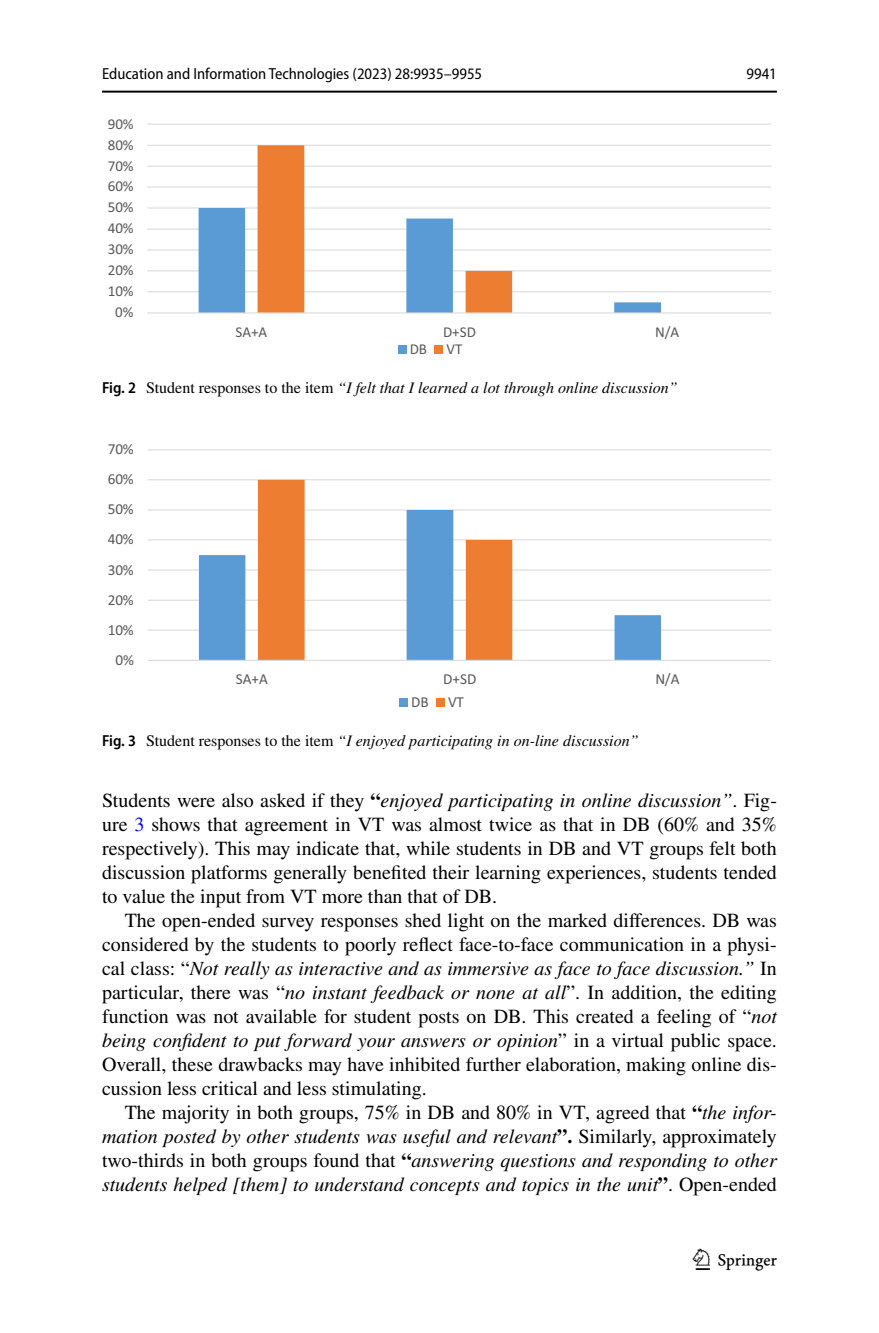
<style>
.page{position:relative;width:879px;height:1333px;background:#fff}
.page>*{position:absolute;margin:0;border:0;box-sizing:border-box;transform-origin:0 0}
.t1{font:30px "Springnew Regular 3";color:#000}
.t2{font:20px/24px "STIX";color:#000;text-align:justify}
.t3{font:italic 20px/24px "STIX";color:#000;text-align:justify}
.t4{font:italic 16px "STIX";color:#000}
.t5{font:semi-condensed 16px "Myriad Pro";color:#000}
.t6{font:15.2px "Calibri 2";color:#595959}
.t7{font:15px "Calibri";color:#595959}
.s1{font-family:"Myriad Pro";font-weight:600;font-style:normal;font-stretch:semi-condensed}
.s2{font-style:normal}
.s3{font-weight:700}
.s4{font-style:italic}
.s5{color:#00f}
.s6{font-weight:700;font-style:normal}
</style>
<div class="page">
<hr style="left:102px;top:91px;width:675px;height:2px;background:#000">
<hr style="left:147px;top:291px;width:624px;height:1px;background:#d9d9d9">
<hr style="left:147px;top:270px;width:624px;height:1px;background:#d9d9d9">
<hr style="left:147px;top:249px;width:624px;height:1px;background:#d9d9d9">
<hr style="left:147px;top:228px;width:624px;height:2px;background:#d9d9d9">
<hr style="left:147px;top:207px;width:624px;height:1px;background:#d9d9d9">
<hr style="left:147px;top:186px;width:624px;height:1px;background:#d9d9d9">
<hr style="left:147px;top:166px;width:624px;height:1px;background:#d9d9d9">
<hr style="left:147px;top:145px;width:624px;height:1px;background:#d9d9d9">
<hr style="left:147px;top:124px;width:624px;height:1px;background:#d9d9d9">
<svg style="left:199px;top:208px;width:462px;height:104px"></svg>
<svg style="left:257px;top:145px;width:255px;height:167px"></svg>
<hr style="left:147px;top:312px;width:624px;height:1px;background:#d9d9d9">
<div style="left:398px;top:345px;width:8px;height:8px;background:#5b9bd5"></div>
<div style="left:435px;top:345px;width:8px;height:8px;background:#ed7d31"></div>
<hr style="left:148px;top:629px;width:623px;height:1px;background:#d9d9d9">
<hr style="left:148px;top:599px;width:623px;height:1px;background:#d9d9d9">
<hr style="left:148px;top:569px;width:623px;height:1px;background:#d9d9d9">
<hr style="left:148px;top:539px;width:623px;height:1px;background:#d9d9d9">
<hr style="left:148px;top:509px;width:623px;height:1px;background:#d9d9d9">
<hr style="left:148px;top:479px;width:623px;height:1px;background:#d9d9d9">
<hr style="left:148px;top:449px;width:623px;height:1px;background:#d9d9d9">
<svg style="left:199px;top:510px;width:462px;height:149px"></svg>
<svg style="left:258px;top:480px;width:254px;height:179px"></svg>
<hr style="left:148px;top:659px;width:623px;height:1px;background:#d9d9d9">
<div style="left:399px;top:698px;width:8px;height:8px;background:#5b9bd5"></div>
<div style="left:436px;top:698px;width:8px;height:8px;background:#ed7d31"></div>
<p class="t5" style="left:102px;top:65px;width:382px">Education and Information Technologies (2023) 28:9935–9955</p>
<p class="t7" style="left:108px;top:113px;width:27px">90%</p>
<p class="t7" style="left:108px;top:134px;width:27px">80%</p>
<p class="t7" style="left:108px;top:155px;width:27px">70%</p>
<p class="t7" style="left:108px;top:176px;width:27px">60%</p>
<p class="t7" style="left:108px;top:197px;width:27px">50%</p>
<p class="t7" style="left:108px;top:218px;width:27px">40%</p>
<p class="t7" style="left:108px;top:239px;width:27px">30%</p>
<p class="t7" style="left:108px;top:260px;width:27px">20%</p>
<p class="t7" style="left:108px;top:281px;width:27px">10%</p>
<p class="t7" style="left:115px;top:302px;width:20px">0%</p>
<p class="t7" style="left:236px;top:321px;width:33px">SA+A</p>
<p class="t7" style="left:443px;top:321px;width:34px">D+SD</p>
<p class="t7" style="left:655px;top:321px;width:26px">N/A</p>
<p class="t7" style="left:410px;top:338px;width:19px">DB</p>
<p class="t7" style="left:446px;top:338px;width:17px">VT</p>
<p class="t4" style="left:102px;top:377px;width:577px"><span class="s1">Fig. 2</span> <span class="s2">Student responses to the item</span> “I felt that I learned a lot through online discussion”</p>
<p class="t6" style="left:108px;top:438px;width:28px">70%</p>
<p class="t6" style="left:108px;top:469px;width:28px">60%</p>
<p class="t6" style="left:108px;top:499px;width:28px">50%</p>
<p class="t6" style="left:108px;top:529px;width:28px">40%</p>
<p class="t6" style="left:108px;top:559px;width:28px">30%</p>
<p class="t6" style="left:108px;top:589px;width:28px">20%</p>
<p class="t6" style="left:108px;top:619px;width:28px">10%</p>
<p class="t6" style="left:115px;top:649px;width:20px">0%</p>
<p class="t6" style="left:236px;top:668px;width:34px">SA+A</p>
<p class="t6" style="left:443px;top:668px;width:35px">D+SD</p>
<p class="t6" style="left:655px;top:668px;width:26px">N/A</p>
<p class="t6" style="left:411px;top:691px;width:19px">DB</p>
<p class="t6" style="left:448px;top:691px;width:17px">VT</p>
<p class="t4" style="left:102px;top:729px;width:538px"><span class="s1">Fig. 3</span> <span class="s2">Student responses to the item</span> “I enjoyed participating in on-line discussion”</p>
<p class="t5" style="left:746px;top:65px;width:32px">9941</p>
<p class="t2" style="left:102px;top:789px;width:676px">Students were also asked if they <span class="s3">“</span><span class="s4">enjoyed participating in online discussion”</span>. Fig&shy;ure <span class="s5">3</span> shows that agreement in VT was almost twice as that in DB (60% and 35% respectively). This may indicate that, while students in DB and VT groups felt both discussion platforms generally benefited their learning experiences, students tended to value the input from VT more than that of DB.</p>
<p class="t2" style="left:102px;top:909px;width:676px;text-indent:23px">The open-ended survey responses shed light on the marked differences. DB was considered by the students to poorly reflect face-to-face communication in a physi&shy;cal class: “<span class="s4">Not really as interactive and as immersive as face to face discussion.”</span> In particular, there was “<span class="s4">no instant feedback or none at all</span>”. In addition, the editing function was not available for student posts on DB. This created a feeling of “<span class="s4">not being confident to put forward your answers or opinion</span>” in a virtual public space.<br>Overall, these drawbacks may have inhibited further elaboration, making online dis&shy;cussion less critical and less stimulating.</p>
<p class="t3" style="left:102px;top:1099px;width:676px;text-indent:23px"><span class="s2">The majority in both groups, 75% in DB and 80% in VT, agreed that</span> <span class="s6">“</span>the infor&shy;mation posted by other students was useful and relevant<span class="s6">”.</span> <span class="s2">Similarly, approximately two-thirds in both groups found that</span> <span class="s6">“</span>answering questions and responding to other students helped [them] to understand concepts and topics in the unit<span class="s6">”</span><span class="s2">. Open-ended</span></p>
<h1 class="t1" style="left:696px;top:1248px;width:83px">1 3</h1>
</div>
